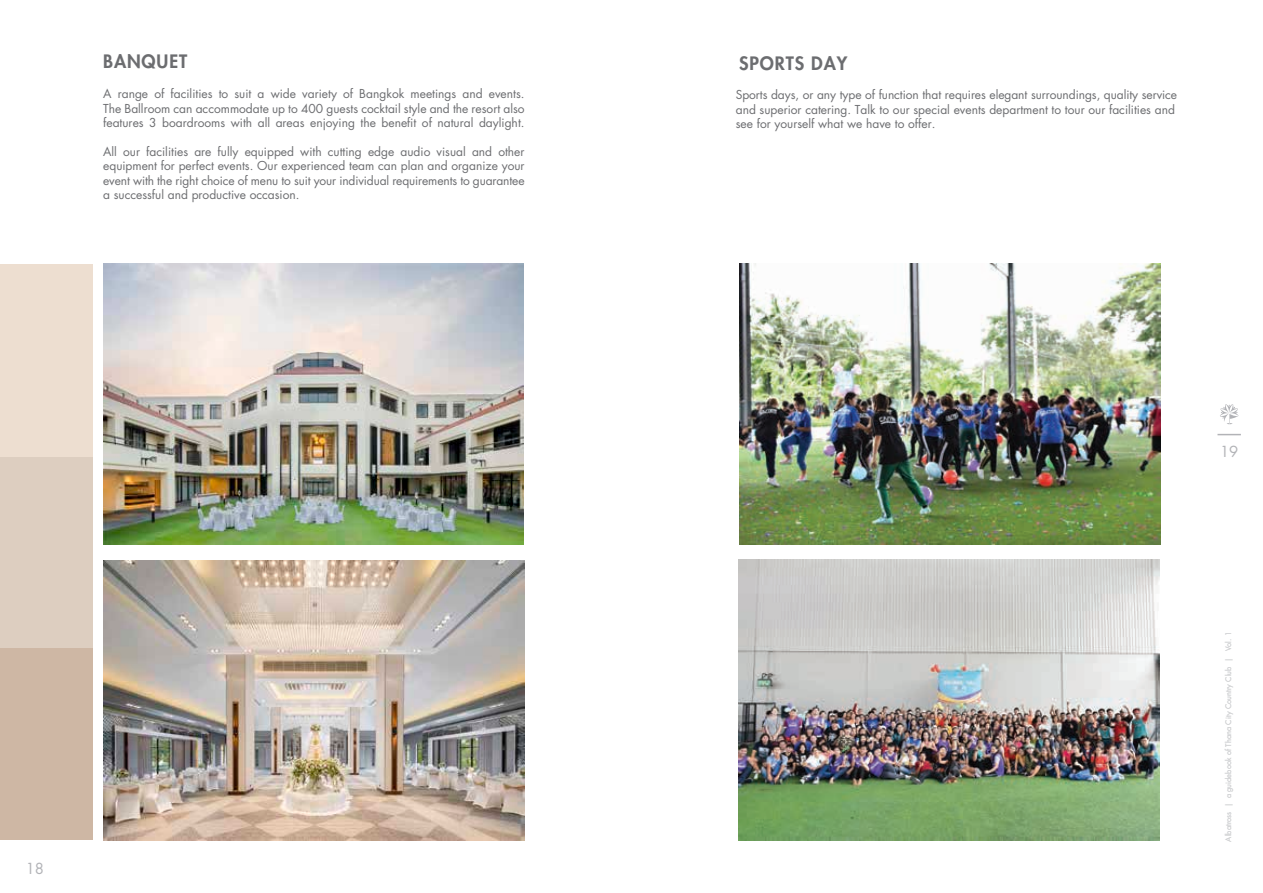
<style>
.page{position:relative;width:1263px;height:893px;background:#fff}
.page>*{position:absolute;margin:0;border:0;box-sizing:border-box;transform-origin:0 0}
.t1{font:800 18px "Futura Std";letter-spacing:.05em;color:#6c6d70}
.t2{font:14.85px "Futura Std";color:#b2b3b7}
.t3{font:12px/14.4px "Futura Std";color:#6c6d70;text-align:justify}
.t4{font:7.5px "Futura Std";color:#d1d2d4}
</style>
<div class="page">
<img style="left:103px;top:264px;width:421px;height:280px">
<svg style="left:1220px;top:404px;width:18px;height:20px"></svg>
<svg style="left:1217px;top:434px;width:24px;height:1px"></svg>
<img style="left:103px;top:560px;width:422px;height:280px">
<div style="left:0;top:648px;width:92px;height:192px;background:#ceb7a4"></div>
<div style="left:0;top:456px;width:92px;height:192px;background:#ddcec0"></div>
<div style="left:0;top:264px;width:92px;height:192px;background:#edded0"></div>
<img style="left:739px;top:264px;width:421px;height:280px">
<img style="left:738px;top:560px;width:421px;height:280px">
<h1 class="t1" style="left:103px;top:50px;width:86px">BANQUET</h1>
<h1 class="t1" style="left:739px;top:52px;width:110px">SPORTS DAY</h1>
<p class="t3" style="left:736px;top:88px;width:443px;text-align:left">Sports days, or any type of function that requires elegant surroundings, quality service and superior catering. Talk to our special events department to tour our facilities and see for yourself what we have to offer.</p>
<p class="t3" style="left:103px;top:87px;width:423px">A range of facilities to suit a wide variety of Bangkok meetings and events.<br>The Ballroom can accommodate up to 400 guests cocktail style and the resort also features 3 boardrooms with all areas enjoying the benefit of natural daylight.</p>
<p class="t3" style="left:103px;top:145px;width:423px">All our facilities are fully equipped with cutting edge audio visual and other equipment for perfect events. Our experienced team can plan and organize your event with the right choice of menu to suit your individual requirements to guarantee a successful and productive occasion.</p>
<p class="t2" style="left:26px;top:859px;width:20px">18</p>
<p class="t2" style="left:1220px;top:442px;width:20px">19</p>
<p class="t4" style="left:1223px;top:842px;width:211px;rotate:-90deg">Albatross | a guidebook of Thana City Country Club | Vol. 1</p>
</div>
